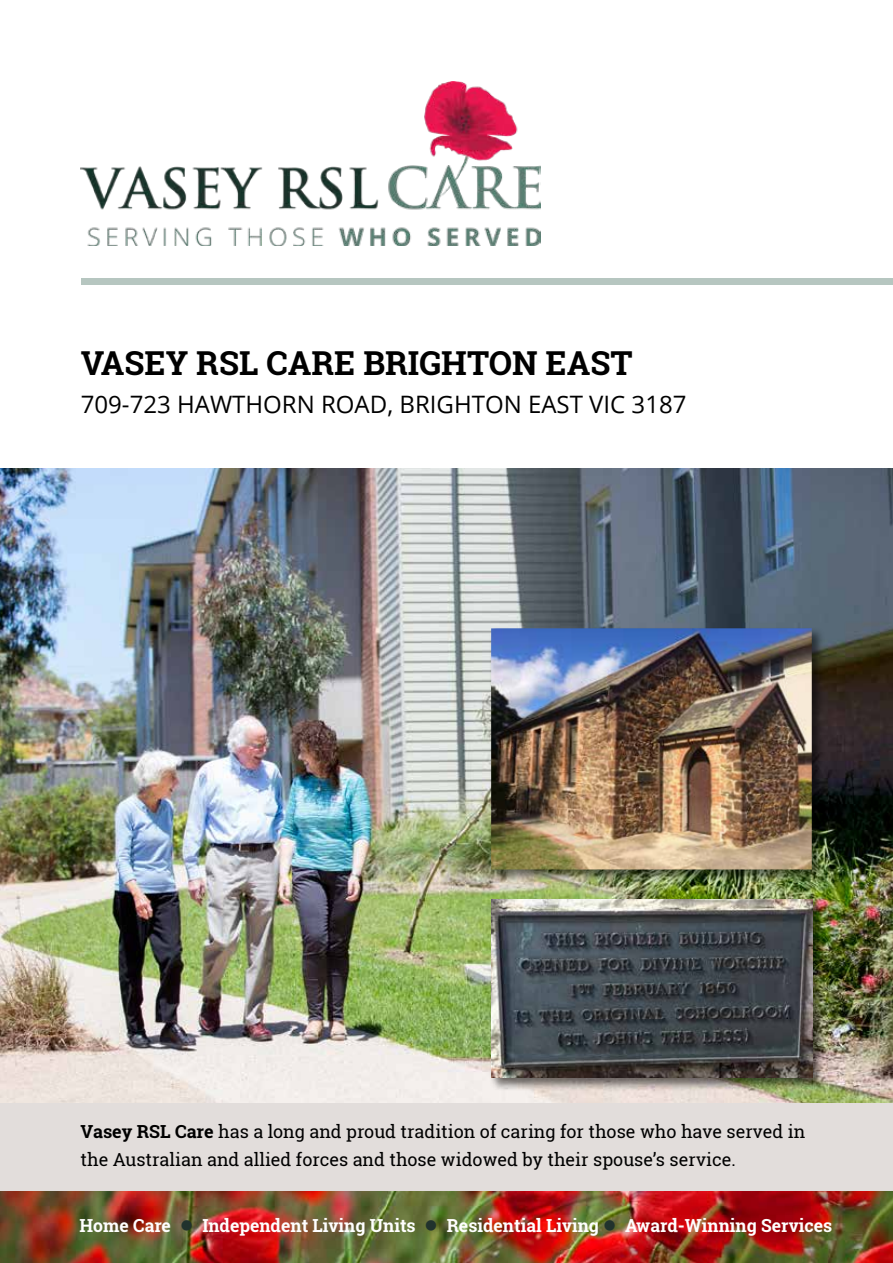
<style>
.page{position:relative;width:893px;height:1263px;background:#fff}
.page>*{position:absolute;margin:0;border:0;box-sizing:border-box;transform-origin:0 0}
.t1{font:700 33px "Roboto Slab";color:#000}
.t2{font:24px "Open Sans";color:#000}
.t3{font:18px/28.5px "Roboto Slab";color:#000}
.t4{font:700 18px "Roboto Slab";color:#fff}
.s1{font-weight:700}
.s2{color:#21322d}
</style>
<div class="page">
<img style="left:0;top:469px;width:893px;height:794px">
<img style="left:81px;top:81px;width:459px;height:165px">
<div style="left:81px;top:278px;width:812px;height:6px;background:#b6c6c0"></div>
<div style="left:0;top:1103px;width:893px;height:88px;background:#e2dddb"></div>
<div style="left:489px;top:897px;width:336px;height:194px;background:#000;opacity:.56"></div>
<img style="left:491px;top:899px;width:321px;height:178px">
<div style="left:489px;top:626px;width:336px;height:257px;background:#000;opacity:.53"></div>
<img style="left:491px;top:628px;width:321px;height:241px">
<h1 class="t1" style="left:81px;top:341px;width:553px">VASEY RSL CARE BRIGHTON EAST</h1>
<h2 class="t2" style="left:81px;top:387px;width:607px">709-723 HAWTHORN ROAD, BRIGHTON EAST VIC 3187</h2>
<p class="t3" style="left:81px;top:1117px;width:726px"><span class="s1">Vasey RSL Care</span> has a long and proud tradition of caring for those who have served in the Australian and allied forces and those widowed by their spouse’s service.</p>
<p class="t4" style="left:80px;top:1213px;width:754px">Home Care <span class="s2">●</span> Independent Living Units <span class="s2">●</span> Residential Living <span class="s2">●</span> Award-Winning Services</p>
</div>
